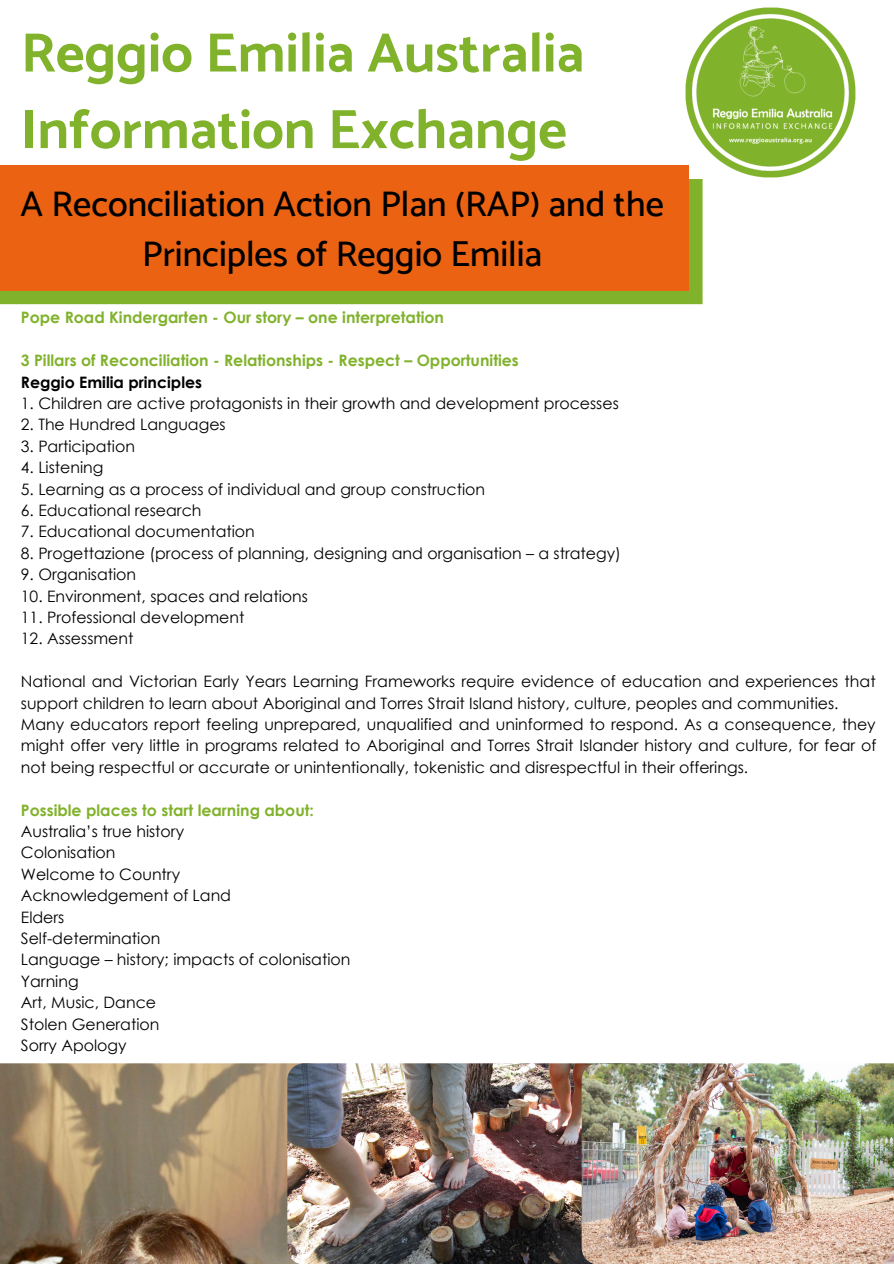
<style>
.page{position:relative;width:894px;height:1264px;background:#fff}
.page>*{position:absolute;margin:0;border:0;box-sizing:border-box;transform-origin:0 0}
.t1{font:700 55.65px/76.5px "Catamaran";color:#81b22c}
.t2{font:500 36px/49.5px "Catamaran";color:#000;text-align:center}
.t3{font:15.75px/21.5px "Century Gothic";color:#000}
.t4{font:700 15.75px "Century Gothic";color:#81b22c}
.t5{font:700 15.75px "Century Gothic";color:#000}
</style>
<div class="page">
<img style="left:685px;top:7px;width:171px;height:178px">
<svg style="left:0;top:179px;width:702px;height:125px;background:#89ab29"></svg>
<div style="left:0;top:165px;width:688px;height:125px;background:#ea6212"></div>
<img style="left:0;top:1063px;width:300px;height:200px">
<img style="left:287px;top:1063px;width:358px;height:200px;border-radius:17px">
<img style="left:581px;top:1063px;width:312px;height:200px">
<p class="t1" style="left:21px;top:14px;width:565px">Reggio Emilia Australia<br>Information Exchange</p>
<p class="t2" style="left:21px;top:179px;width:644px">A Reconciliation Action Plan (RAP) and the<br>Principles of Reggio Emilia</p>
<p class="t4" style="left:21px;top:307px;width:424px">Pope Road Kindergarten - Our story – one interpretation</p>
<p class="t4" style="left:21px;top:350px;width:499px">3 Pillars of Reconciliation - Relationships - Respect – Opportunities</p>
<p class="t5" style="left:21px;top:372px;width:183px">Reggio Emilia principles</p>
<p class="t3" style="left:21px;top:392px;width:599px">1. Children are active protagonists in their growth and development processes</p>
<p class="t3" style="left:21px;top:413px;width:206px">2. The Hundred Languages</p>
<p class="t3" style="left:21px;top:435px;width:115px">3. Participation</p>
<p class="t3" style="left:21px;top:456px;width:84px">4. Listening</p>
<p class="t3" style="left:21px;top:477px;width:465px">5. Learning as a process of individual and group construction</p>
<p class="t3" style="left:21px;top:499px;width:182px">6. Educational research</p>
<p class="t3" style="left:21px;top:520px;width:235px">7. Educational documentation</p>
<p class="t3" style="left:21px;top:542px;width:601px">8. Progettazione (process of planning, designing and organisation – a strategy)</p>
<p class="t3" style="left:21px;top:563px;width:117px">9. Organisation</p>
<p class="t3" style="left:21px;top:584px;width:288px">10. Environment, spaces and relations</p>
<p class="t3" style="left:21px;top:606px;width:225px">11. Professional development</p>
<p class="t3" style="left:21px;top:627px;width:114px">12. Assessment</p>
<p class="t3" style="left:21px;top:670px;width:856px">National and Victorian Early Years Learning Frameworks require evidence of education and experiences that support children to learn about Aboriginal and Torres Strait Island history, culture, peoples and communities.</p>
<p class="t3" style="left:21px;top:713px;width:856px;text-align:justify">Many educators report feeling unprepared, unqualified and uninformed to respond. As a consequence, they might offer very little in programs related to Aboriginal and Torres Strait Islander history and culture, for fear of not being respectful or accurate or unintentionally, tokenistic and disrespectful in their offerings.</p>
<p class="t4" style="left:21px;top:799px;width:294px">Possible places to start learning about:</p>
<p class="t3" style="left:21px;top:820px;width:165px">Australia’s true history</p>
<p class="t3" style="left:21px;top:841px;width:96px">Colonisation</p>
<p class="t3" style="left:21px;top:863px;width:161px">Welcome to Country</p>
<p class="t3" style="left:21px;top:884px;width:212px">Acknowledgement of Land</p>
<p class="t3" style="left:21px;top:905px;width:45px">Elders</p>
<p class="t3" style="left:21px;top:927px;width:141px">Self-determination</p>
<p class="t3" style="left:21px;top:948px;width:331px">Language – history; impacts of colonisation</p>
<p class="t3" style="left:21px;top:969px;width:59px">Yarning</p>
<p class="t3" style="left:21px;top:991px;width:137px">Art, Music, Dance</p>
<p class="t3" style="left:21px;top:1012px;width:140px">Stolen Generation</p>
<p class="t3" style="left:21px;top:1034px;width:107px">Sorry Apology</p>
</div>
